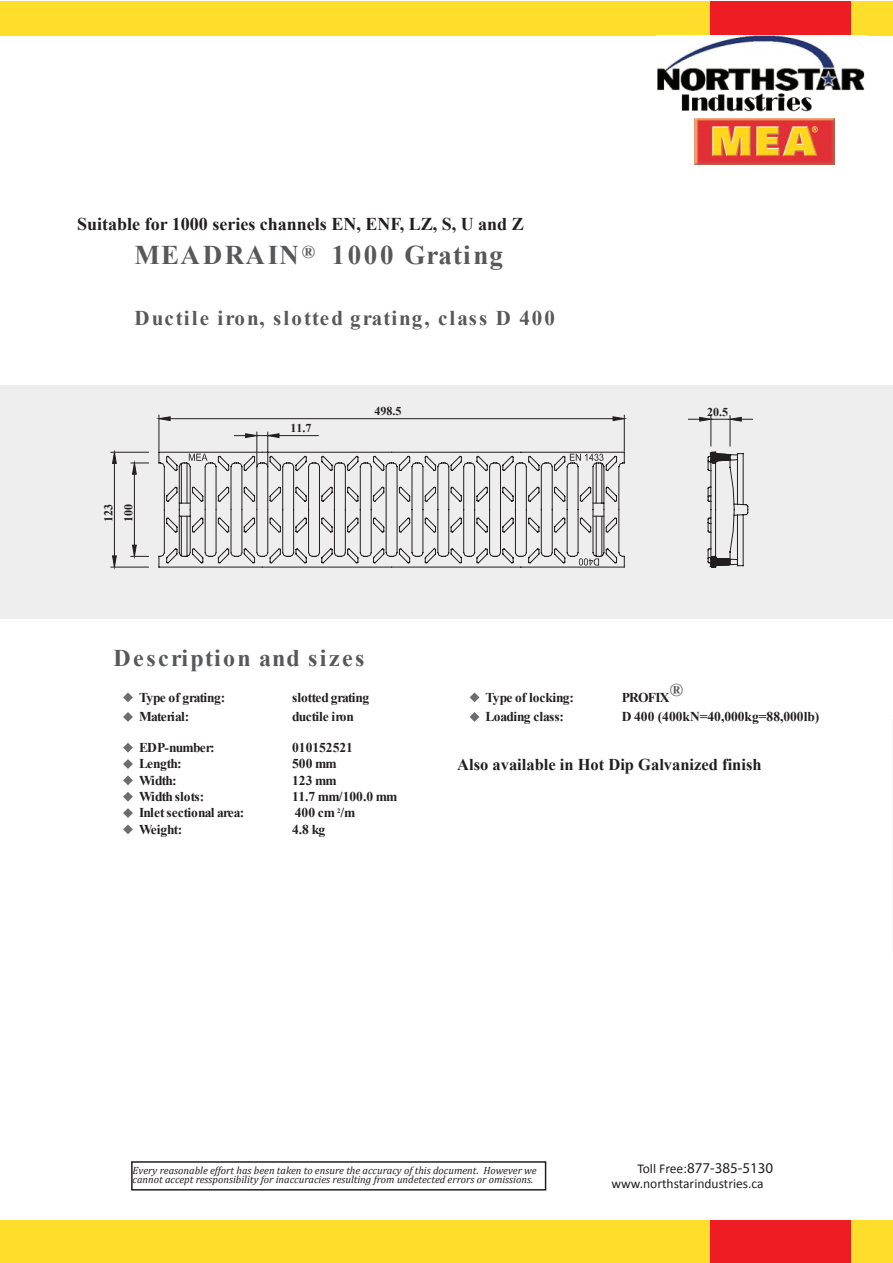
<style>
.page{position:relative;width:893px;height:1263px;background:#fff}
.page>*{position:absolute;margin:0;border:0;box-sizing:border-box;transform-origin:0 0}
.t1{font:700 27px "Times New Roman";letter-spacing:.045em;color:#57585a}
.t2{font:700 24px "Times New Roman";letter-spacing:.1em;color:#57585a}
.t3{font:700 21px "Times New Roman";letter-spacing:.1em;color:#57585a}
.t4{font:700 18px "Times New Roman";color:#231f20}
.t5{font:700 16.5px "Times New Roman";color:#211e1e}
.t6{font:15px "Myriad Pro";color:#231f20}
.t7{font:700 13.5px "Times New Roman";color:#231f20}
.t8{font:13.5px/15.6px "Calibri";color:#231f20}
.t9{font:700 13.5px "Times New Roman";letter-spacing:-.055em;color:#231f20}
.t10{font:700 13.5px "Times New Roman";letter-spacing:-.025em;color:#231f20}
.t11{font:700 13.5px "Times New Roman";letter-spacing:-.03em;color:#231f20}
.t12{font:700 12px/20px "Times New Roman";color:#221e1f}
.t13{font:italic 10.5px/9px "Cambria";color:#231f20}
</style>
<div class="page">
<div style="left:0;top:1220px;width:893px;height:43px;background:#ffdd2b"></div>
<div style="left:0;top:2px;width:893px;height:34px;background:#ffdd2b"></div>
<div style="left:710px;top:2px;width:140px;height:34px;background:#ee1d23"></div>
<div style="left:710px;top:1220px;width:140px;height:43px;background:#ee1d23"></div>
<div style="left:0;top:385px;width:893px;height:233px;background:#eeeeef"></div>
<svg style="left:123px;top:692px;width:10px;height:10px"></svg>
<svg style="left:470px;top:692px;width:9px;height:10px"></svg>
<svg style="left:123px;top:712px;width:10px;height:10px"></svg>
<svg style="left:470px;top:712px;width:9px;height:10px"></svg>
<svg style="left:123px;top:743px;width:10px;height:9px"></svg>
<svg style="left:123px;top:759px;width:10px;height:10px"></svg>
<svg style="left:123px;top:775px;width:10px;height:10px"></svg>
<svg style="left:123px;top:792px;width:10px;height:10px"></svg>
<svg style="left:123px;top:808px;width:10px;height:10px"></svg>
<svg style="left:123px;top:824px;width:10px;height:10px"></svg>
<img style="left:694px;top:118px;width:141px;height:47px">
<hr style="left:159px;top:415px;width:1px;height:36px;background:#221e1f">
<hr style="left:624px;top:415px;width:1px;height:36px;background:#221e1f">
<svg style="left:183px;top:557px;width:365px;height:10px"></svg>
<svg style="left:548px;top:557px;width:77px;height:10px"></svg>
<svg style="left:699px;top:415px;width:54px;height:153px"></svg>
<svg style="left:156px;top:417px;width:586px;height:140px"></svg>
<svg style="left:110px;top:450px;width:39px;height:120px"></svg>
<div style="left:131px;top:1161px;width:415px;height:29px;border:2px solid #231f20"></div>
<img style="left:657px;top:36px;width:208px;height:76px">
<h3 class="t4" style="left:77px;top:211px;width:448px">Suitable for 1000 series channels EN, ENF, LZ, S, U and Z</h3>
<h1 class="t1" style="left:135px;top:237px;width:370px">MEADRAIN<sup>®</sup> 1000 Grating</h1>
<h3 class="t3" style="left:135px;top:303px;width:422px">Ductile iron, slotted grating, class D 400</h3>
<p class="t12" style="left:98px;top:521px;width:20px;rotate:-90deg">123<br>100</p>
<p class="t12" style="left:290px;top:418px;width:22px">11.7</p>
<p class="t12" style="left:375px;top:401px;width:28px">498.5</p>
<p class="t12" style="left:707px;top:401px;width:22px">20.5</p>
<h2 class="t2" style="left:114px;top:641px;width:252px">Description and sizes</h2>
<p class="t9" style="left:139px;top:688px;width:88px">Type of grating:</p>
<p class="t10" style="left:292px;top:688px;width:78px">slotted grating</p>
<p class="t7" style="left:486px;top:688px;width:90px">Type of locking:</p>
<p class="t7" style="left:622px;top:688px;width:63px">PROFIX<sup>®</sup></p>
<p class="t9" style="left:139px;top:707px;width:52px">Material:</p>
<p class="t7" style="left:292px;top:707px;width:63px">ductile iron</p>
<p class="t11" style="left:486px;top:707px;width:80px">Loading class:</p>
<p class="t7" style="left:622px;top:707px;width:199px">D 400 (400kN=40,000kg=88,000lb)</p>
<p class="t9" style="left:139px;top:738px;width:77px">EDP-number:</p>
<p class="t7" style="left:292px;top:738px;width:62px">010152521</p>
<p class="t7" style="left:139px;top:754px;width:44px">Length:</p>
<p class="t7" style="left:292px;top:754px;width:46px">500 mm</p>
<p class="t7" style="left:139px;top:771px;width:39px">Width:</p>
<p class="t7" style="left:292px;top:771px;width:46px">123 mm</p>
<p class="t10" style="left:139px;top:787px;width:67px">Width slots:</p>
<p class="t7" style="left:292px;top:787px;width:107px">11.7 mm/100.0 mm</p>
<p class="t7" style="left:139px;top:803px;width:107px">Inletsectional area:</p>
<p class="t7" style="left:295px;top:803px;width:62px">400 cm <sup>2</sup>/m</p>
<p class="t7" style="left:139px;top:820px;width:45px">Weight:</p>
<p class="t7" style="left:292px;top:820px;width:35px">4.8 kg</p>
<h3 class="t5" style="left:457px;top:753px;width:306px">Also available in Hot Dip Galvanized finish</h3>
<h3 class="t6" style="left:687px;top:1159px;width:88px">877-385-5130</h3>
<p class="t13" style="left:133px;top:1166px;width:405px">Every reasonable effort has been taken to ensure the accuracy of this document. However we cannot accept ressponsibility for inaccuracies resulting from undetected errors or omissions.</p>
<p class="t8" style="left:611px;top:1160px;width:154px;text-indent:26px">Toll Free: www.northstarindustries.ca</p>
</div>
